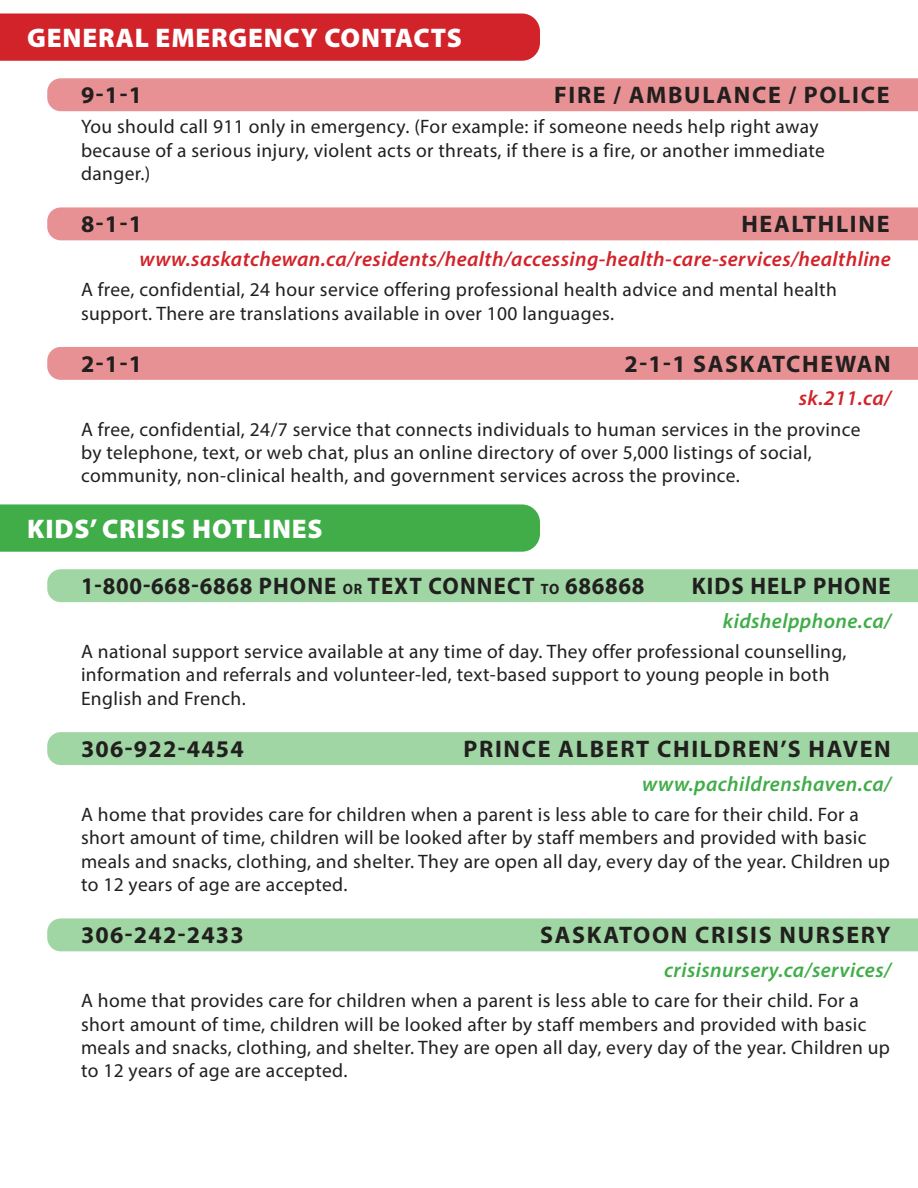
<style>
.page{position:relative;width:918px;height:1188px;background:#fff}
.page>*{position:absolute;margin:0;border:0;box-sizing:border-box;transform-origin:0 0}
.t1{font:900 27px "Myriad Pro";letter-spacing:.03em;color:#fff}
.t2{font:700 24px "Myriad Pro";letter-spacing:.07em;color:#221f1f}
.t3{font:700 24px "Myriad Pro";letter-spacing:.03em;color:#221f1f;scale:.95 1}
.t4{font:700 24px "Myriad Pro";letter-spacing:.05em;color:#221f1f}
.t5{font:700 24px "Myriad Pro";letter-spacing:.05em;color:#221f1f;scale:.95 1}
.t6{font:italic 600 21px "Myriad Pro";letter-spacing:.02em;color:#d2232a}
.t7{font:italic 600 21px "Myriad Pro";letter-spacing:.02em;color:#40ad49}
.t8{font:19.5px/23.4px "Myriad Pro";letter-spacing:.02em;color:#221f1f}
.s1{font-size:15px}
</style>
<div class="page">
<div style="left:0;top:14px;width:540px;height:47px;background:#d2232a"></div>
<div style="left:47px;top:78px;width:871px;height:33px;background:#e89194"></div>
<div style="left:47px;top:207px;width:871px;height:33px;background:#e89194"></div>
<div style="left:47px;top:347px;width:871px;height:33px;background:#e89194"></div>
<div style="left:0;top:504px;width:540px;height:48px;background:#40ad49"></div>
<div style="left:47px;top:569px;width:871px;height:33px;background:#9fd6a4"></div>
<div style="left:47px;top:732px;width:871px;height:33px;background:#9fd6a4"></div>
<div style="left:47px;top:918px;width:871px;height:33px;background:#9fd6a4"></div>
<h1 class="t1" style="left:27px;top:28px;width:436px">GENERAL EMERGENCY CONTACTS</h1>
<p class="t2" style="left:81px;top:85px;width:63px">9-1-1</p>
<p class="t2" style="left:554px;top:85px;width:337px">FIRE / AMBULANCE / POLICE</p>
<p class="t8" style="left:81px;top:116px;width:745px">You should call 911 only in emergency. (For example: if someone needs help right away because of a serious injury, violent acts or threats, if there is a fire, or another immediate danger.)</p>
<p class="t2" style="left:81px;top:214px;width:63px">8-1-1</p>
<p class="t2" style="left:741px;top:214px;width:150px">HEALTHLINE</p>
<p class="t6" style="left:139px;top:251px;width:753px">www.saskatchewan.ca/residents/health/accessing-health-care-services/healthline</p>
<p class="t8" style="left:81px;top:279px;width:757px">A free, confidential, 24 hour service offering professional health advice and mental health support. There are translations available in over 100 languages.</p>
<p class="t2" style="left:81px;top:354px;width:63px">2-1-1</p>
<p class="t2" style="left:625px;top:354px;width:268px">2-1-1 SASKATCHEWAN</p>
<p class="t6" style="left:799px;top:390px;width:94px">sk.211.ca/</p>
<p class="t8" style="left:81px;top:419px;width:781px">A free, confidential, 24/7 service that connects individuals to human services in the province by telephone, text, or web chat, plus an online directory of over 5,000 listings of social, community, non-clinical health, and government services across the province.</p>
<h1 class="t1" style="left:27px;top:519px;width:297px">KIDS’ CRISIS HOTLINES</h1>
<p class="t3" style="left:81px;top:576px;width:595px">1-800-668-6868 PHONE <span class="s1">OR</span> TEXT CONNECT <span class="s1">TO</span> 686868</p>
<p class="t5" style="left:692px;top:576px;width:211px">KIDS HELP PHONE</p>
<p class="t7" style="left:723px;top:613px;width:170px">kidshelpphone.ca/</p>
<p class="t8" style="left:81px;top:641px;width:767px">A national support service available at any time of day. They offer professional counselling, information and referrals and volunteer-led, text-based support to young people in both<br>English and French.</p>
<p class="t4" style="left:81px;top:739px;width:164px">306-922-4454</p>
<p class="t2" style="left:464px;top:739px;width:429px">PRINCE ALBERT CHILDREN’S HAVEN</p>
<p class="t7" style="left:642px;top:776px;width:250px">www.pachildrenshaven.ca/</p>
<p class="t8" style="left:81px;top:804px;width:811px">A home that provides care for children when a parent is less able to care for their child. For a short amount of time, children will be looked after by staff members and provided with basic meals and snacks, clothing, and shelter. They are open all day, every day of the year. Children up to 12 years of age are accepted.</p>
<p class="t4" style="left:81px;top:925px;width:164px">306-242-2433</p>
<p class="t2" style="left:540px;top:925px;width:352px">SASKATOON CRISIS NURSERY</p>
<p class="t7" style="left:664px;top:962px;width:228px">crisisnursery.ca/services/</p>
<p class="t8" style="left:81px;top:990px;width:811px">A home that provides care for children when a parent is less able to care for their child. For a short amount of time, children will be looked after by staff members and provided with basic meals and snacks, clothing, and shelter. They are open all day, every day of the year. Children up to 12 years of age are accepted.</p>
</div>
